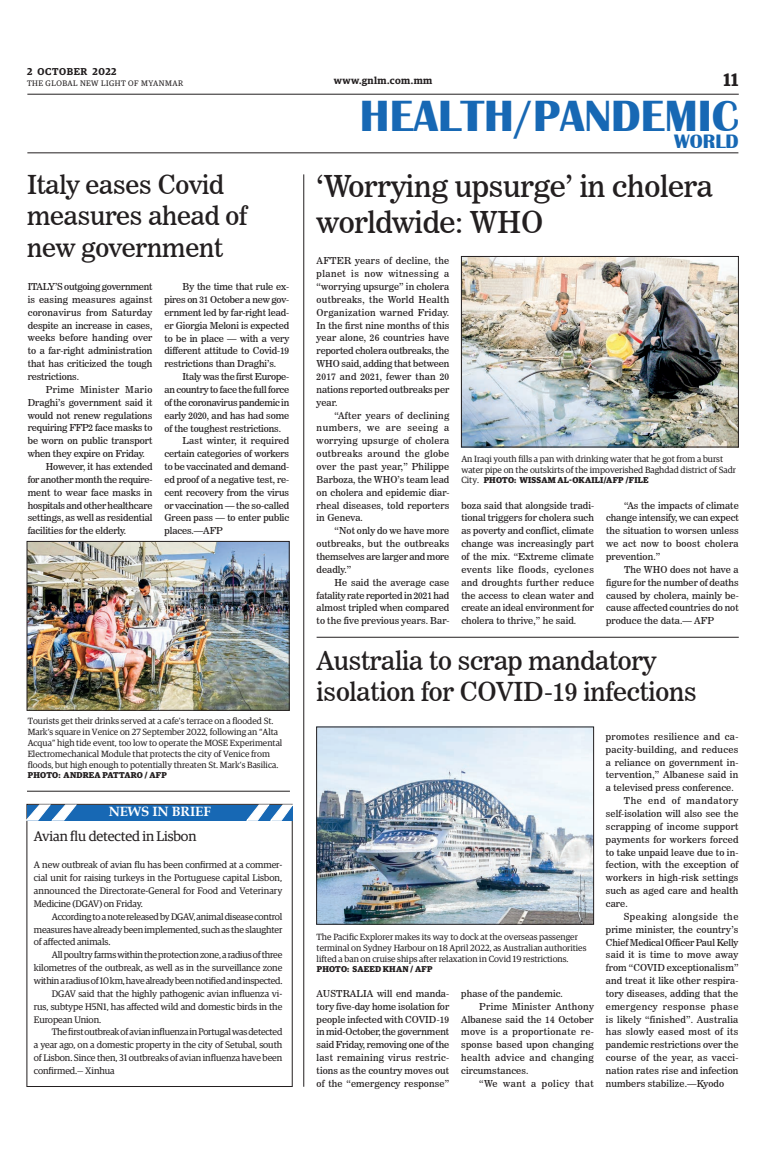
<style>
.page{position:relative;width:773px;height:1152px;background:#fff}
.page>*{position:absolute;margin:0;border:0;box-sizing:border-box;transform-origin:0 0}
.t1{font:700 45px "Britannic";color:#1768b4}
._2_Clm_Head{font:30px/36px "News 706 BT Roman C";letter-spacing:-.01em;color:#231f20}
._2_Clm_Head-2{font:26px/31.2px "News 706 BT Roman C";letter-spacing:-.01em;color:#231f20}
.t2{font:700 20px "Britannic";color:#1768b4}
.t3{font:600 18px "Guardian Egyp";color:#231f20}
.Brief_Head{font:14px "Guardian Egyp";letter-spacing:-.01em;color:#231f20}
.Brief_2nd_Body{font:700 13.4px "Book Antiqua";letter-spacing:-.01em;color:#fff}
.t4{font:600 10px "Guardian Egyp";letter-spacing:.055em;color:#231f20}
._2nd_Body{font:9.5px/12.9px "News 706 BT Roman C";letter-spacing:.005em;color:#231f20;text-align:justify}
.Brief_2nd_Body-2{font:9.5px/12.9px "Guardian Egyp";letter-spacing:-.01em;color:#231f20;text-align:justify}
.Normal_Para{font:9.5px/12.9px "News 706 BT Roman C";letter-spacing:.01em;color:#231f20;text-align:justify}
._2nd_Body-2{font:9.5px "News 706 BT Roman C";letter-spacing:.05em;color:#231f20}
.t5{font:9px/10.8px "Guardian Egyp";color:#231f20}
.t6{font:700 8.5px "Guardian Egyp";letter-spacing:.02em;color:#231f20}
.t7{font:8px "Guardian Egyp";letter-spacing:.06em;color:#231f20}
.s1{font-weight:400;font-size:9px}
</style>
<div class="page">
<hr style="left:27px;top:94px;width:711px;height:1px;background:#231f20">
<hr style="left:27px;top:153px;width:711px;height:1px;background:#231f20">
<div style="left:27px;top:804px;width:265px;height:283px;border:1px solid #231f20"></div>
<div style="left:27px;top:805px;width:265px;height:16px;background:#1768b4"></div>
<svg style="left:26px;top:804px;width:51px;height:17px"></svg>
<svg style="left:246px;top:805px;width:47px;height:16px"></svg>
<hr style="left:303px;top:174px;width:1px;height:913px;background:#231f20">
<img style="left:463px;top:258px;width:273px;height:187px">
<div style="left:461px;top:256px;width:277px;height:191px;border:1px solid #231f20"></div>
<img style="left:29px;top:543px;width:258px;height:165px">
<div style="left:27px;top:541px;width:262px;height:169px;border:1px solid #231f20"></div>
<img style="left:318px;top:729px;width:273px;height:193px">
<hr style="left:316px;top:637px;width:422px;height:1px;background:#231f20">
<hr style="left:27px;top:791px;width:263px;height:1px;background:#231f20">
<p class="t4" style="left:27px;top:64px;width:91px">2 OCTOBER 2022</p>
<p class="t7" style="left:27px;top:78px;width:158px">THE GLOBAL NEW LIGHT OF MYANMAR</p>
<p class="_2_Clm_Head-2" style="left:27px;top:169px;width:221px">Italy eases Covid measures ahead of new government</p>
<p class="Normal_Para" style="left:28px;top:280px;width:126px">ITALY’S outgoing government is easing measures against coronavirus from Saturday despite an increase in cases, weeks before handing over to a far-right administration that has criticized the tough restrictions.</p>
<p class="_2nd_Body" style="left:28px;top:383px;width:126px;text-indent:18px">Prime Minister Mario Draghi’s government said it would not renew regulations requiring FFP2 face masks to be worn on public transport when they expire on Friday.</p>
<p class="_2nd_Body" style="left:28px;top:460px;width:126px;text-indent:18px">However, it has extended for another month the require&shy;ment to wear face masks in hospitals and other healthcare settings, as well as residential facilities for the elderly.</p>
<p class="_2nd_Body" style="left:164px;top:280px;width:126px;text-indent:18px">By the time that rule ex&shy;pires on 31 October a new gov&shy;ernment led by far-right lead&shy;er Giorgia Meloni is expected to be in place — with a very different attitude to Covid-19 restrictions than Draghi’s.</p>
<p class="_2nd_Body" style="left:164px;top:370px;width:126px;text-indent:18px">Italy was the first Europe&shy;an country to face the full force of the coronavirus pandemic in early 2020, and has had some of the toughest restrictions.</p>
<p class="_2nd_Body" style="left:164px;top:434px;width:126px;text-indent:18px">Last winter, it required certain categories of workers to be vaccinated and demand&shy;ed proof of a negative test, re&shy;cent recovery from the virus or vaccination — the so-called Green pass — to enter public places.—AFP</p>
<p class="t5" style="left:28px;top:715px;width:256px">Tourists get their drinks served at a cafe’s terrace on a flooded St.<br>Mark’s square in Venice on 27 September 2022, following an “Alta Acqua” high tide event, too low to operate the MOSE Experimental Electromechanical Module that protects the city of Venice from floods, but high enough to potentially threaten St. Mark’s Basilica.</p>
<p class="t6" style="left:28px;top:768px;width:141px">PHOTO: ANDREA PATTARO / AFP</p>
<p class="Brief_2nd_Body" style="left:109px;top:803px;width:104px">NEWS IN BRIEF</p>
<p class="Brief_Head" style="left:34px;top:826px;width:164px">Avian flu detected in Lisbon</p>
<p class="Brief_2nd_Body-2" style="left:34px;top:858px;width:250px">A new outbreak of avian flu has been confirmed at a commer&shy;cial unit for raising turkeys in the Portuguese capital Lisbon, announced the Directorate-General for Food and Veterinary Medicine (DGAV) on Friday.</p>
<p class="Brief_2nd_Body-2" style="left:34px;top:909px;width:250px;text-indent:18px">According to a note released by DGAV, animal disease control measures have already been implemented, such as the slaughter of affected animals.</p>
<p class="Brief_2nd_Body-2" style="left:34px;top:948px;width:250px;text-indent:18px">All poultry farms within the protection zone, a radius of three kilometres of the outbreak, as well as in the surveillance zone within a radius of 10 km, have already been notified and inspected.</p>
<p class="Brief_2nd_Body-2" style="left:34px;top:986px;width:250px;text-indent:18px">DGAV said that the highly pathogenic avian influenza vi&shy;rus, subtype H5N1, has affected wild and domestic birds in the European Union.</p>
<p class="Brief_2nd_Body-2" style="left:34px;top:1025px;width:250px;text-indent:18px">The first outbreak of avian influenza in Portugal was detected a year ago, on a domestic property in the city of Setubal, south of Lisbon. Since then, 31 outbreaks of avian influenza have been confirmed.— Xinhua</p>
<p class="t4" style="left:334px;top:73px;width:100px">www.gnlm.com.mm</p>
<h3 class="t3" style="left:723px;top:67px;width:16px">11</h3>
<h1 class="t1" style="left:360px;top:91px;width:380px">HEALTH/PANDEMIC</h1>
<h3 class="t2" style="left:674px;top:130px;width:66px">WORLD</h3>
<p class="_2_Clm_Head" style="left:316px;top:168px;width:398px">‘Worrying upsurge’ in cholera worldwide: WHO</p>
<p class="Normal_Para" style="left:316px;top:254px;width:134px">AFTER years of decline, the planet is now witnessing a “worrying upsurge” in cholera outbreaks, the World Health Organization warned Friday.<br>In the first nine months of this year alone, 26 countries have reported cholera outbreaks, the WHO said, adding that between 2017 and 2021, fewer than 20 nations reported outbreaks per year.</p>
<p class="_2nd_Body" style="left:316px;top:409px;width:134px;text-indent:18px">“After years of declining numbers, we are seeing a worrying upsurge of cholera outbreaks around the globe over the past year,” Philippe Barboza, the WHO’s team lead on cholera and epidemic diar&shy;rheal diseases, told reporters in Geneva.</p>
<p class="_2nd_Body" style="left:316px;top:524px;width:134px;text-indent:18px">“Not only do we have more outbreaks, but the outbreaks themselves are larger and more deadly.”</p>
<p class="_2nd_Body" style="left:316px;top:576px;width:134px;text-indent:18px">He said the average case fatality rate reported in 2021 had almost tripled when compared to the five previous years. Bar-</p>
<p class="t5" style="left:461px;top:453px;width:276px">An Iraqi youth fills a pan with drinking water that he got from a burst water pipe on the outskirts of the impoverished Baghdad district of Sadr</p>
<p class="t6" style="left:461px;top:474px;width:188px"><span class="s1">City.</span> PHOTO: WISSAM AL-OKAILI/AFP /FILE</p>
<p class="_2nd_Body" style="left:461px;top:499px;width:134px">boza said that alongside tradi&shy;tional triggers for cholera such as poverty and conflict, climate change was increasingly part of the mix. “Extreme climate events like floods, cyclones and droughts further reduce the access to clean water and create an ideal environment for cholera to thrive,” he said.</p>
<p class="_2nd_Body" style="left:606px;top:499px;width:134px;text-indent:18px">“As the impacts of climate change intensify, we can expect the situation to worsen unless we act now to boost cholera prevention.”</p>
<p class="_2nd_Body" style="left:606px;top:563px;width:134px;text-indent:18px">The WHO does not have a figure for the number of deaths caused by cholera, mainly be&shy;cause affected countries do not produce the data.— AFP</p>
<p class="_2_Clm_Head-2" style="left:316px;top:645px;width:382px">Australia to scrap mandatory isolation for COVID-19 infections</p>
<p class="t5" style="left:316px;top:931px;width:271px">The Pacific Explorer makes its way to dock at the overseas passenger terminal on Sydney Harbour on 18 April 2022, as Australian authorities lifted a ban on cruise ships after relaxation in Covid 19 restrictions.</p>
<p class="t6" style="left:317px;top:963px;width:117px">PHOTO: SAEED KHAN / AFP</p>
<p class="Normal_Para" style="left:316px;top:987px;width:134px">AUSTRALIA will end manda&shy;tory five-day home isolation for people infected with COVID-19 in mid-October, the government said Friday, removing one of the last remaining virus restric&shy;tions as the country moves out of the “emergency response”</p>
<p class="Normal_Para" style="left:461px;top:987px;width:103px">phase of the pandemic.</p>
<p class="_2nd_Body" style="left:461px;top:1000px;width:134px;text-indent:18px">Prime Minister Anthony Albanese said the 14 October move is a proportionate re&shy;sponse based upon changing health advice and changing circumstances.</p>
<p class="_2nd_Body-2" style="left:479px;top:1078px;width:116px">“We want a policy that</p>
<p class="_2nd_Body" style="left:605px;top:730px;width:134px">promotes resilience and ca&shy;pacity-building, and reduces a reliance on government in&shy;tervention,” Albanese said in a televised press conference.</p>
<p class="_2nd_Body" style="left:605px;top:794px;width:134px;text-indent:18px">The end of mandatory self-isolation will also see the scrapping of income support payments for workers forced to take unpaid leave due to in&shy;fection, with the exception of workers in high-risk settings such as aged care and health care.</p>
<p class="_2nd_Body" style="left:605px;top:910px;width:134px;text-indent:18px">Speaking alongside the prime minister, the country’s Chief Medical Officer Paul Kelly said it is time to move away from “COVID exceptionalism” and treat it like other respira&shy;tory diseases, adding that the emergency response phase is likely “finished”. Australia has slowly eased most of its pandemic restrictions over the course of the year, as vacci&shy;nation rates rise and infection numbers stabilize.—Kyodo</p>
</div>
